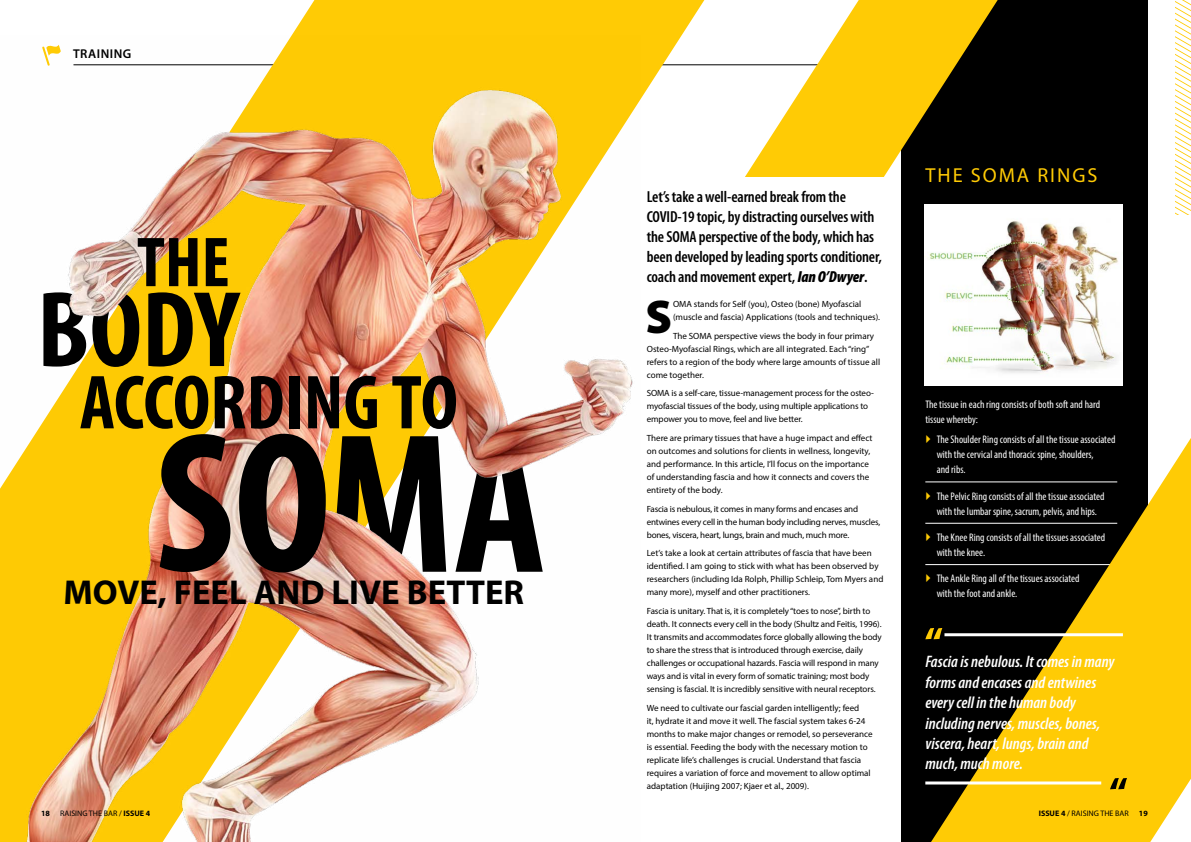
<style>
.page{position:relative;width:1191px;height:842px;background:#fff}
.page>*{position:absolute;margin:0;border:0;box-sizing:border-box;transform-origin:0 0}
.t1{font:700 condensed 201px "Myriad Pro";color:#000}
.t2{font:700 condensed 108.7px "Myriad Pro";color:#000}
.t3{font:700 condensed 77.2px "Myriad Pro";color:#000}
.t4{font:700 condensed 71.3px "Myriad Pro";color:#000}
.t5{font:900 47.6px "Myriad Pro";color:#000}
.t6{font:700 34.7px "Myriad Pro";color:#000}
.t7{font:20.3px "Myriad Pro";letter-spacing:.1em;color:#ffcb05}
.t8{font:italic 600 condensed 16.7px/20.4px "Myriad Pro";color:#fff}
.t9{font:600 condensed 16px/20px "Myriad Pro";letter-spacing:-.01em;color:#000}
.t10{font:600 12.8px "Myriad Pro";letter-spacing:.04em;color:#000}
.t11{font:condensed 11px/15px "Myriad Pro";color:#fff}
.t12{font:9px/13px "Myriad Pro";color:#000}
.t13{font:9px/13px "Myriad Pro";letter-spacing:-.02em;color:#000}
.t14{font:8px "Myriad Pro";color:#000}
.t15{font:700 8px "Myriad Pro";color:#000}
.s1{font-weight:900;font-style:italic}
.s2{font-weight:700}
</style>
<div class="page">
<div style="left:901px;top:0;width:246px;height:842px;background:#000"></div>
<svg style="left:704px;top:0;width:293px;height:177px;fill:#ffcb05"></svg>
<svg style="left:291px;top:0;width:413px;height:100px;fill:#ffcb05"></svg>
<img style="left:0;top:36px;width:640px;height:806px">
<hr style="left:925px;top:482px;width:192px;height:1px;background:#fff">
<hr style="left:925px;top:523px;width:192px;height:1px;background:#fff">
<hr style="left:925px;top:564px;width:192px;height:1px;background:#fff">
<div style="left:924px;top:204px;width:199px;height:181px;background:#fff"></div>
<img style="left:924px;top:220px;width:194px;height:153px">
<svg style="left:931px;top:438px;width:260px;height:404px;fill:#ffcb05"></svg>
<svg style="left:1175px;top:0;width:16px;height:215px"></svg>
<hr style="left:944px;top:633px;width:179px;height:3px;background:#fff">
<svg style="left:925px;top:628px;width:17px;height:11px"></svg>
<hr style="left:925px;top:781px;width:176px;height:3px;background:#fff">
<svg style="left:1110px;top:778px;width:17px;height:11px"></svg>
<svg style="left:42px;top:45px;width:19px;height:21px"></svg>
<h3 class="t10" style="left:73px;top:45px;width:60px">TRAINING</h3>
<h3 class="t4" style="left:137px;top:218px;width:94px">THE</h3>
<h2 class="t2" style="left:37px;top:262px;width:203px">BODY</h2>
<h3 class="t3" style="left:80px;top:354px;width:380px">ACCORDING TO</h3>
<h1 class="t1" style="left:155px;top:379px;width:392px">SOMA</h1>
<h3 class="t6" style="left:64px;top:573px;width:462px">MOVE, FEEL AND LIVE BETTER</h3>
<h3 class="t9" style="left:647px;top:187px;width:237px">Let’s take a well-earned break from the COVID-19 topic, by distracting ourselves with the SOMA perspective of the body, which has been developed by leading sports conditioner, coach and movement expert, <span class="s1">Ian O’Dwyer</span>.</h3>
<h3 class="t5" style="left:645px;top:290px;width:28px">S</h3>
<p class="t12" style="left:673px;top:297px;width:209px">OMA stands for Self (you), Osteo (bone) Myofascial (muscle and fascia) Applications (tools and techniques).</p>
<p class="t12" style="left:647px;top:329px;width:235px;text-indent:26px">The SOMA perspective views the body in four primary Osteo-Myofascial Rings, which are all integrated. Each “ring” refers to a region of the body where large amounts of tissue all come together.</p>
<p class="t12" style="left:647px;top:387px;width:228px">SOMA is a self-care, tissue-management process for the osteo&shy;myofascial tissues of the body, using multiple applications to empower you to move, feel and live better.</p>
<p class="t12" style="left:647px;top:431px;width:227px">There are primary tissues that have a huge impact and effect on outcomes and solutions for clients in wellness, longevity, and performance. In this article, I’ll focus on the importance of understanding fascia and how it connects and covers the entirety of the body.</p>
<p class="t13" style="left:647px;top:502px;width:235px">Fascia is nebulous, it comes in many forms and encases and entwines every cell in the human body including nerves, muscles, bones, viscera, heart, lungs, brain and much, much more.</p>
<p class="t12" style="left:647px;top:547px;width:238px">Let’s take a look at certain attributes of fascia that have been identified. I am going to stick with what has been observed by researchers (including Ida Rolph, Phillip Schleip, Tom Myers and many more), myself and other practitioners.</p>
<p class="t12" style="left:647px;top:604px;width:236px">Fascia is unitary. That is, it is completely “toes to nose”, birth to death. It connects every cell in the body (Shultz and Feitis, 1996).<br>It transmits and accommodates force globally allowing the body to share the stress that is introduced through exercise, daily challenges or occupational hazards. Fascia will respond in many ways and is vital in every form of somatic training; most body sensing is fascial. It is incredibly sensitive with neural receptors.</p>
<p class="t12" style="left:647px;top:701px;width:227px">We need to cultivate our fascial garden intelligently; feed<br>it, hydrate it and move it well. The fascial system takes 6-24 months to make major changes or remodel, so perseverance is essential. Feeding the body with the necessary motion to replicate life’s challenges is crucial. Understand that fascia requires a variation of force and movement to allow optimal adaptation (Huijing 2007; Kjaer et al., 2009).</p>
<h3 class="t7" style="left:925px;top:163px;width:174px">THE SOMA RINGS</h3>
<p class="t11" style="left:925px;top:396px;width:176px">The tissue in each ring consists of both soft and hard tissue whereby:</p>
<p class="t11" style="left:936px;top:432px;width:180px">The Shoulder Ring consists of all the tissue associated with the cervical and thoracic spine, shoulders,<br>and ribs.</p>
<p class="t11" style="left:936px;top:488px;width:169px">The Pelvic Ring consists of all the tissue associated with the lumbar spine, sacrum, pelvis, and hips.</p>
<p class="t11" style="left:936px;top:530px;width:170px">The Knee Ring consists of all the tissues associated with the knee.</p>
<p class="t11" style="left:936px;top:571px;width:144px">The Ankle Ring all of the tissues associated with the foot and ankle.</p>
<h3 class="t8" style="left:925px;top:652px;width:191px">Fascia is nebulous. It comes in many forms and encases and entwines every cell in the human body including nerves, muscles, bones, viscera, heart, lungs, brain and much, much more.</h3>
<p class="t15" style="left:41px;top:808px;width:10px">18</p>
<p class="t14" style="left:60px;top:808px;width:92px">RAISING THE BAR / <span class="s2">ISSUE 4</span></p>
<p class="t14" style="left:1038px;top:808px;width:92px"><span class="s2">ISSUE 4</span> / RAISING THE BAR</p>
<p class="t15" style="left:1139px;top:808px;width:10px">19</p>
</div>
